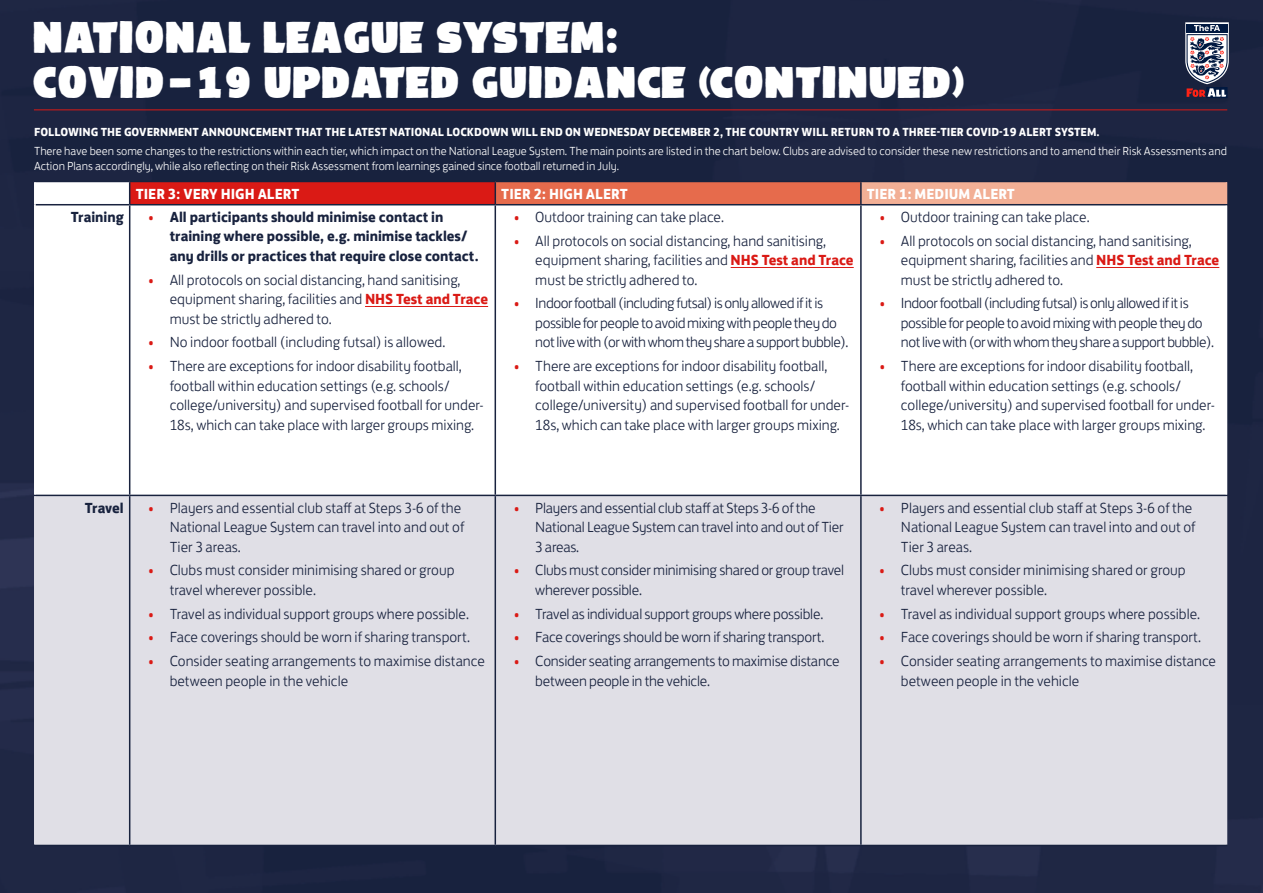
<style>
.page{position:relative;width:1263px;height:893px;background:#1d2542}
.page>*{position:absolute;margin:0;border:0;box-sizing:border-box;transform-origin:0 0}
.t1{font:39px/45px "FA Brush";color:#fff}
.t2{font:300 15px/19.5px "FS Jack";color:#18223e}
.t3{font:300 15px/19.5px "FS Jack";letter-spacing:-.03em;color:#18223e}
.t4{font:700 15px/19.5px "FS Jack";color:#18223e}
.t5{font:700 15px "FS Jack";color:#fff}
.t6{font:300 12px/15px "FS Jack";color:#fff}
.t7{font:700 12px "FS Jack";color:#fff}
.s1{font-weight:300;color:#da1a15}
.s2{color:#da1a15}
.s3{font-weight:700;color:#da1a15}
</style>
<div class="page">
<svg style="left:1185px;top:22px;width:44px;height:76px"></svg>
<svg style="left:36px;top:182px;width:1190px;height:313px"></svg>
<div style="left:130px;top:181px;width:365px;height:24px;background:#da1a15"></div>
<div style="left:495px;top:181px;width:366px;height:24px;background:#e66b4c"></div>
<div style="left:861px;top:181px;width:365px;height:24px;background:#f2af95"></div>
<div style="left:36px;top:496px;width:1190px;height:349px;background:#e0dfe6"></div>
<hr style="left:34px;top:181px;width:96px;height:1px;background:#18223e">
<hr style="left:130px;top:181px;width:365px;height:1px;background:#18223e">
<svg style="left:129px;top:182px;width:1px;height:22px"></svg>
<hr style="left:495px;top:181px;width:366px;height:1px;background:#18223e">
<hr style="left:494px;top:182px;width:2px;height:22px;background:#18223e">
<hr style="left:861px;top:181px;width:366px;height:1px;background:#18223e">
<hr style="left:860px;top:182px;width:2px;height:22px;background:#18223e">
<hr style="left:36px;top:204px;width:94px;height:1px;background:#18223e">
<hr style="left:130px;top:204px;width:365px;height:1px;background:#18223e">
<hr style="left:129px;top:205px;width:1px;height:290px;background:#18223e">
<hr style="left:495px;top:204px;width:366px;height:1px;background:#18223e">
<hr style="left:494px;top:205px;width:2px;height:290px;background:#18223e">
<hr style="left:861px;top:204px;width:366px;height:1px;background:#18223e">
<hr style="left:860px;top:205px;width:2px;height:290px;background:#18223e">
<hr style="left:34px;top:495px;width:96px;height:1px;background:#18223e">
<hr style="left:130px;top:495px;width:365px;height:1px;background:#18223e">
<hr style="left:129px;top:496px;width:1px;height:349px;background:#18223e">
<hr style="left:495px;top:495px;width:366px;height:1px;background:#18223e">
<hr style="left:494px;top:496px;width:2px;height:349px;background:#18223e">
<hr style="left:861px;top:495px;width:366px;height:1px;background:#18223e">
<hr style="left:860px;top:496px;width:2px;height:349px;background:#18223e">
<hr style="left:34px;top:182px;width:2px;height:23px;background:#fff">
<hr style="left:34px;top:205px;width:2px;height:290px;background:#fff">
<hr style="left:1226px;top:205px;width:1px;height:290px;background:#fff">
<svg style="left:1226px;top:182px;width:1px;height:22px"></svg>
<hr style="left:34px;top:496px;width:2px;height:349px;background:#e0dfe6">
<hr style="left:1226px;top:496px;width:1px;height:349px;background:#e0dfe6">
<hr style="left:34px;top:845px;width:96px;height:1px;background:#18223e">
<hr style="left:130px;top:845px;width:365px;height:1px;background:#18223e">
<hr style="left:495px;top:845px;width:366px;height:1px;background:#18223e">
<hr style="left:861px;top:845px;width:366px;height:1px;background:#18223e">
<hr style="left:365px;top:306px;width:123px;height:1px;background:#da1a15">
<hr style="left:731px;top:267px;width:123px;height:1px;background:#da1a15">
<hr style="left:1096px;top:267px;width:123px;height:1px;background:#da1a15">
<hr style="left:34px;top:109px;width:1193px;height:1px;background:#da1a15">
<h1 class="t1" style="left:33px;top:19px;width:934px">NATIONAL LEAGUE SYSTEM:<br>COVID-19 UPDATED GUIDANCE (CONTINUED)</h1>
<p class="t7" style="left:34px;top:122px;width:1067px">FOLLOWING THE GOVERNMENT ANNOUNCEMENT THAT THE LATEST NATIONAL LOCKDOWN WILL END ON WEDNESDAY DECEMBER 2, THE COUNTRY WILL RETURN TO A THREE-TIER COVID-19 ALERT SYSTEM.</p>
<p class="t6" style="left:34px;top:142px;width:1194px">There have been some changes to the restrictions within each tier, which impact on the National League System. The main points are listed in the chart below. Clubs are advised to consider these new restrictions and to amend their Risk Assessments and<br>Action Plans accordingly, while also reflecting on their Risk Assessment from learnings gained since football returned in July.</p>
<p class="t5" style="left:136px;top:181px;width:165px">TIER 3: VERY HIGH ALERT</p>
<p class="t5" style="left:501px;top:181px;width:128px">TIER 2: HIGH ALERT</p>
<p class="t5" style="left:867px;top:181px;width:150px">TIER 1: MEDIUM ALERT</p>
<p class="t4" style="left:71px;top:206px;width:54px">Training</p>
<p class="t4" style="left:170px;top:206px;width:310px;text-indent:-21px"><span class="s1">•</span> All participants should minimise contact in training where possible, e.g. minimise tackles/ any drills or practices that require close contact.</p>
<p class="t2" style="left:170px;top:268px;width:320px;text-indent:-21px"><span class="s2">•</span> All protocols on social distancing, hand sanitising, equipment sharing, facilities and <span class="s3">NHS Test and Trace </span>must be strictly adhered to.</p>
<p class="t2" style="left:148px;top:331px;width:298px"><span class="s2">•</span> No indoor football (including futsal) is allowed.</p>
<p class="t2" style="left:170px;top:355px;width:316px;text-indent:-21px"><span class="s2">•</span> There are exceptions for indoor disability football, football within education settings (e.g. schools/ college/university) and supervised football for under-18s, which can take place with larger groups mixing.</p>
<p class="t2" style="left:514px;top:206px;width:211px"><span class="s2">•</span> Outdoor training can take place.</p>
<p class="t2" style="left:535px;top:229px;width:320px;text-indent:-21px"><span class="s2">•</span> All protocols on social distancing, hand sanitising, equipment sharing, facilities and <span class="s3">NHS Test and Trace </span>must be strictly adhered to.</p>
<p class="t3" style="left:535px;top:292px;width:315px;text-indent:-21px"><span class="s2">•</span> Indoor football (including futsal) is only allowed if it is possible for people to avoid mixing with people they do not live with (or with whom they share a support bubble).</p>
<p class="t2" style="left:535px;top:355px;width:316px;text-indent:-21px"><span class="s2">•</span> There are exceptions for indoor disability football, football within education settings (e.g. schools/ college/university) and supervised football for under-18s, which can take place with larger groups mixing.</p>
<p class="t2" style="left:880px;top:206px;width:211px"><span class="s2">•</span> Outdoor training can take place.</p>
<p class="t2" style="left:901px;top:229px;width:320px;text-indent:-21px"><span class="s2">•</span> All protocols on social distancing, hand sanitising, equipment sharing, facilities and <span class="s3">NHS Test and Trace </span>must be strictly adhered to.</p>
<p class="t3" style="left:901px;top:292px;width:315px;text-indent:-21px"><span class="s2">•</span> Indoor football (including futsal) is only allowed if it is possible for people to avoid mixing with people they do not live with (or with whom they share a support bubble).</p>
<p class="t2" style="left:901px;top:355px;width:316px;text-indent:-21px"><span class="s2">•</span> There are exceptions for indoor disability football, football within education settings (e.g. schools/ college/university) and supervised football for under-18s, which can take place with larger groups mixing.</p>
<p class="t4" style="left:85px;top:497px;width:40px">Travel</p>
<p class="t2" style="left:170px;top:496px;width:296px;text-indent:-21px"><span class="s2">•</span> Players and essential club staff at Steps 3-6 of the<br>National League System can travel into and out of<br>Tier 3 areas.</p>
<p class="t2" style="left:170px;top:559px;width:286px;text-indent:-21px"><span class="s2">•</span> Clubs must consider minimising shared or group travel wherever possible.</p>
<p class="t2" style="left:148px;top:602px;width:322px"><span class="s2">•</span> Travel as individual support groups where possible.</p>
<p class="t2" style="left:148px;top:626px;width:323px"><span class="s2">•</span> Face coverings should be worn if sharing transport.</p>
<p class="t2" style="left:170px;top:650px;width:317px;text-indent:-21px"><span class="s2">•</span> Consider seating arrangements to maximise distance between people in the vehicle</p>
<p class="t2" style="left:535px;top:496px;width:310px;text-indent:-21px"><span class="s2">•</span> Players and essential club staff at Steps 3-6 of the<br>National League System can travel into and out of Tier<br>3 areas.</p>
<p class="t2" style="left:535px;top:559px;width:310px;text-indent:-21px"><span class="s2">•</span> Clubs must consider minimising shared or group travel wherever possible.</p>
<p class="t2" style="left:514px;top:602px;width:311px"><span class="s2">•</span> Travel as individual support groups where possible.</p>
<p class="t2" style="left:514px;top:626px;width:312px"><span class="s2">•</span> Face coverings should be worn if sharing transport.</p>
<p class="t2" style="left:535px;top:650px;width:306px;text-indent:-21px"><span class="s2">•</span> Consider seating arrangements to maximise distance between people in the vehicle.</p>
<p class="t2" style="left:901px;top:496px;width:296px;text-indent:-21px"><span class="s2">•</span> Players and essential club staff at Steps 3-6 of the<br>National League System can travel into and out of<br>Tier 3 areas.</p>
<p class="t2" style="left:901px;top:559px;width:286px;text-indent:-21px"><span class="s2">•</span> Clubs must consider minimising shared or group travel wherever possible.</p>
<p class="t2" style="left:880px;top:602px;width:322px"><span class="s2">•</span> Travel as individual support groups where possible.</p>
<p class="t2" style="left:880px;top:626px;width:323px"><span class="s2">•</span> Face coverings should be worn if sharing transport.</p>
<p class="t2" style="left:901px;top:650px;width:317px;text-indent:-21px"><span class="s2">•</span> Consider seating arrangements to maximise distance between people in the vehicle</p>
</div>
